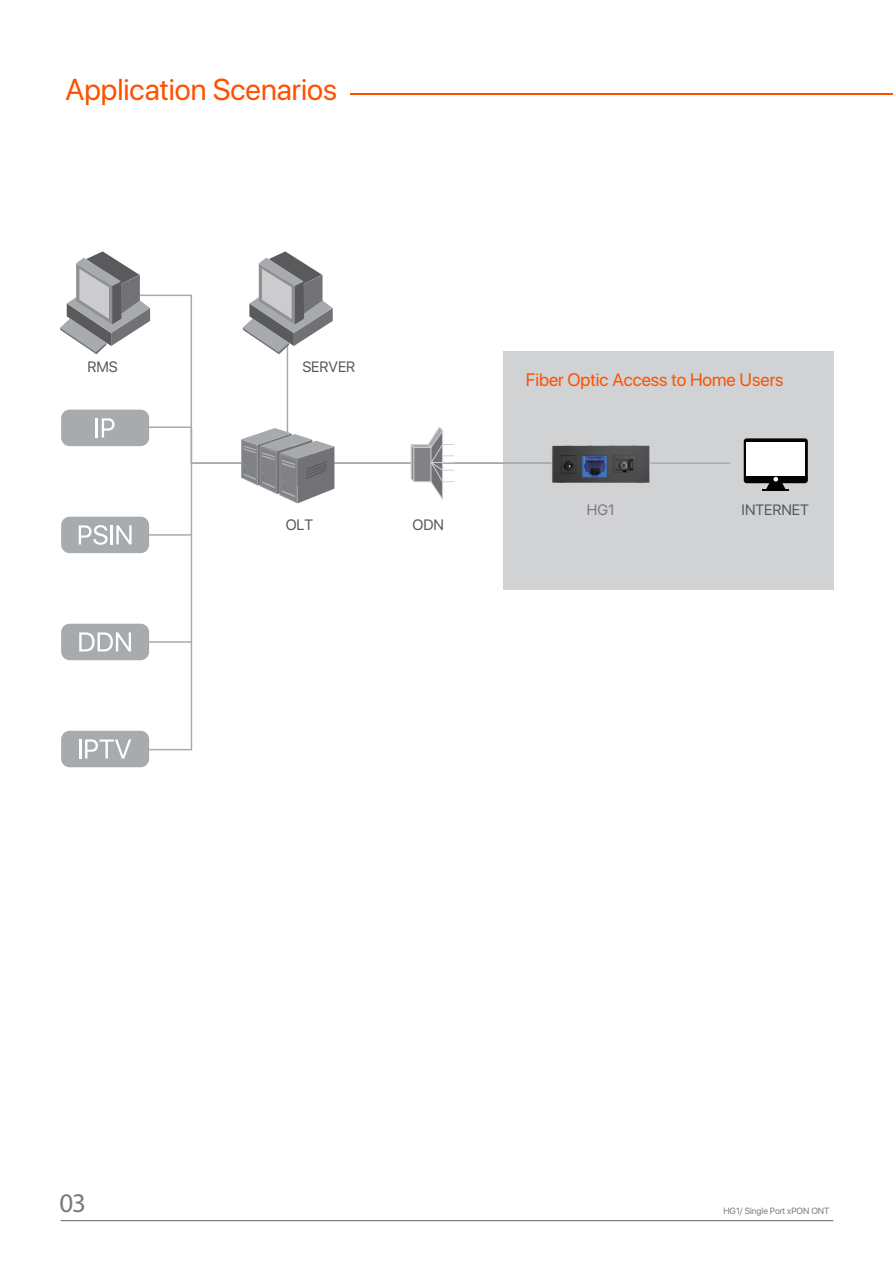
<style>
.page{position:relative;width:893px;height:1263px;background:#fff}
.page>*{position:absolute;margin:0;border:0;box-sizing:border-box;transform-origin:0 0}
.t1{font:30px "SF Pro Display";color:#ff5000}
.t2{font:27px "Myriad Pro";color:#7a7a7d}
.t3{font:18px "SF Pro Display";color:#ff5000}
.t4{font:15px "SF Pro Display";color:#58595b}
.t5{font:15px "SF Pro Display";color:#7a7a7d}
.t6{font:9px "SF Pro Display";color:#7a7a7d}
</style>
<div class="page">
<hr style="left:61px;top:1220px;width:772px;height:1px;background:#656568">
<hr style="left:350px;top:93px;width:543px;height:2px;background:#ff5000">
<div style="left:503px;top:352px;width:331px;height:238px;background:#d1d2d4"></div>
<svg style="left:138px;top:294px;width:413px;height:171px"></svg>
<svg style="left:60px;top:251px;width:90px;height:103px"></svg>
<hr style="left:191px;top:462px;width:539px;height:2px;background:#a8abae">
<svg style="left:411px;top:427px;width:43px;height:73px"></svg>
<div style="left:744px;top:438px;width:64px;height:45px;background:#030303;border-radius:3px"></div>
<div style="left:746px;top:442px;width:59px;height:33px;background:#fff"></div>
<svg style="left:765px;top:477px;width:21px;height:12px"></svg>
<hr style="left:762px;top:489px;width:27px;height:2px;background:#030303">
<hr style="left:287px;top:322px;width:1px;height:130px;background:#a8abae">
<svg style="left:243px;top:251px;width:90px;height:103px"></svg>
<svg style="left:241px;top:428px;width:93px;height:75px"></svg>
<div style="left:139px;top:426px;width:53px;height:324px;border:2px solid #a8abae"></div>
<hr style="left:145px;top:534px;width:46px;height:2px;background:#a8abae">
<hr style="left:145px;top:641px;width:46px;height:2px;background:#a8abae">
<div style="left:61px;top:410px;width:88px;height:36px;background:#a8abae;border-radius:8px"></div>
<svg style="left:96px;top:418px;width:19px;height:19px"></svg>
<div style="left:61px;top:517px;width:88px;height:36px;background:#a8abae;border-radius:8px"></div>
<svg style="left:79px;top:525px;width:29px;height:20px"></svg>
<hr style="left:110px;top:525px;width:3px;height:19px;background:#fff">
<svg style="left:116px;top:525px;width:16px;height:19px"></svg>
<div style="left:61px;top:624px;width:88px;height:36px;background:#a8abae;border-radius:8px"></div>
<svg style="left:79px;top:632px;width:52px;height:19px"></svg>
<div style="left:61px;top:731px;width:88px;height:36px;background:#a8abae;border-radius:8px"></div>
<svg style="left:79px;top:739px;width:52px;height:19px"></svg>
<img style="left:548px;top:441px;width:105px;height:42px">
<h1 class="t1" style="left:66px;top:66px;width:273px">Application Scenarios</h1>
<p class="t4" style="left:87px;top:355px;width:32px">RMS</p>
<p class="t4" style="left:302px;top:355px;width:54px">SERVER</p>
<p class="t4" style="left:286px;top:513px;width:29px">OLT</p>
<p class="t4" style="left:412px;top:513px;width:33px">ODN</p>
<p class="t3" style="left:526px;top:365px;width:259px">Fiber Optic Access to Home Users</p>
<p class="t5" style="left:587px;top:498px;width:29px">HG1</p>
<p class="t4" style="left:742px;top:498px;width:69px">INTERNET</p>
<h2 class="t2" style="left:60px;top:1188px;width:28px">03</h2>
<p class="t6" style="left:723px;top:1204px;width:108px">HG1/ Single Port xPON ONT</p>
</div>
